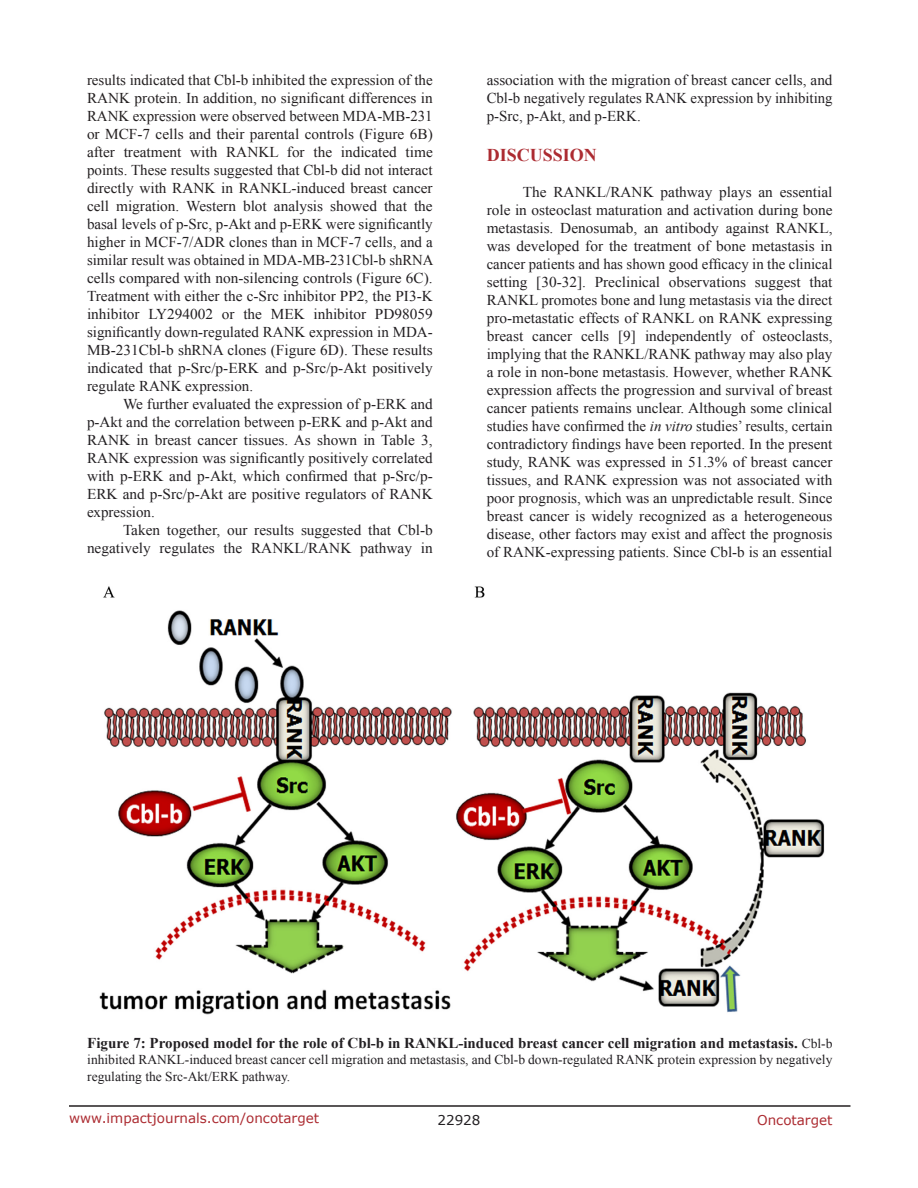
<style>
.page{position:relative;width:918px;height:1188px;background:#fff}
.page>*{position:absolute;margin:0;border:0;box-sizing:border-box;transform-origin:0 0}
.Heading{font:700 18px "Times New Roman";color:#ac2b31}
.BodyText{font:15px/18px "Times New Roman";color:#221f22;text-align:justify}
.FigureText{font:700 15px "Times New Roman";color:#221f22}
.FigureText-2{font:13.5px/16.2px "Times New Roman";color:#221f22}
.t1{font:13.5px "Verdana";color:#ac2b31}
.t2{font:13.5px "Verdana";color:#221f22}
.s1{color:#231f20}
.s2{font-style:italic}
.s3{font-weight:400;font-size:13.5px}
</style>
<div class="page">
<hr style="left:69px;top:1105px;width:781px;height:2px;background:#231f20">
<img style="left:99px;top:586px;width:726px;height:429px">
<p class="BodyText" style="left:87px;top:71px;width:348px"><span class="s1">results indicated that Cbl-b inhibited the expression of the RANK protein. In addition, no significant differences in RANK expression were observed between MDA-MB-231 or MCF-7 cells and their parental controls (Figure 6B) after treatment with RANKL for the indicated time points. These results suggested that Cbl-b did not interact directly with RANK in RANKL-induced breast cancer cell migration.</span> Western blot analysis showed that the basal levels of p-Src, p-Akt and p-ERK were significantly higher in MCF-7/ADR clones than in MCF-7 cells, and a similar result was obtained in MDA-MB-231Cbl-b <span class="s1">shRNA </span>cells compared with non-silencing controls (Figure 6C).<br>Treatment with either the c-Src inhibitor PP2, the PI3-K inhibitor LY294002 or the MEK inhibitor PD98059 significantly down-regulated RANK expression in MDA-MB-231Cbl-b shRNA clones (Figure 6D). These results indicated that p-Src/p-ERK and p-Src/p-Akt positively regulate RANK expression.</p>
<p class="BodyText" style="left:87px;top:395px;width:347px;text-indent:36px">We further evaluated the expression of p-ERK and p-Akt and the correlation between p-ERK and p-Akt and RANK in breast cancer tissues. As shown in Table 3, RANK expression was significantly positively correlated with p-ERK and p-Akt, which confirmed that p-Src/p-ERK and p-Src/p-Akt are positive regulators of RANK expression.</p>
<p class="BodyText" style="left:87px;top:521px;width:347px;text-align:right">Taken together, our results suggested that Cbl-b negatively regulates the RANKL/RANK pathway in</p>
<p class="BodyText" style="left:487px;top:71px;width:347px">association with the migration of breast cancer cells, and Cbl-b negatively regulates RANK expression by inhibiting p-Src, p-Akt, and p-ERK.</p>
<p class="Heading" style="left:487px;top:143px;width:112px">DISCUSSION</p>
<p class="BodyText" style="left:487px;top:183px;width:347px;text-indent:36px">The RANKL/RANK pathway plays an essential role in osteoclast maturation and activation during bone metastasis. Denosumab, an antibody against RANKL, was developed for the treatment of bone metastasis in cancer patients and has shown good efficacy in the clinical setting [30-32]. Preclinical observations suggest that RANKL promotes bone and lung metastasis via the direct pro-metastatic effects of RANKL on RANK expressing breast cancer cells [9] independently of osteoclasts, implying that the RANKL/RANK pathway may also play a role in non-bone metastasis. However, whether RANK expression affects the progression and survival of breast cancer patients remains unclear. Although some clinical studies have confirmed the <span class="s2">in vitro</span> studies’ results, certain contradictory findings have been reported. In the present study, RANK was expressed in 51.3% of breast cancer tissues, and RANK expression was not associated with poor prognosis, which was an unpredictable result. Since breast cancer is widely recognized as a heterogeneous disease, other factors may exist and affect the prognosis of RANK-expressing patients. Since Cbl-b is an essential</p>
<p class="FigureText" style="left:87px;top:1033px;width:747px">Figure 7: Proposed model for the role of Cbl-b in RANKL-induced breast cancer cell migration and metastasis. <span class="s3">Cbl-b</span></p>
<p class="FigureText-2" style="left:87px;top:1052px;width:747px">inhibited RANKL-induced breast cancer cell migration and metastasis, and Cbl-b down-regulated RANK protein expression by negatively regulating the Src-Akt/ERK pathway.</p>
<p class="t1" style="left:69px;top:1109px;width:252px">www.impactjournals.com/oncotarget</p>
<p class="t2" style="left:438px;top:1111px;width:44px">22928</p>
<p class="t1" style="left:757px;top:1111px;width:77px">Oncotarget</p>
</div>
